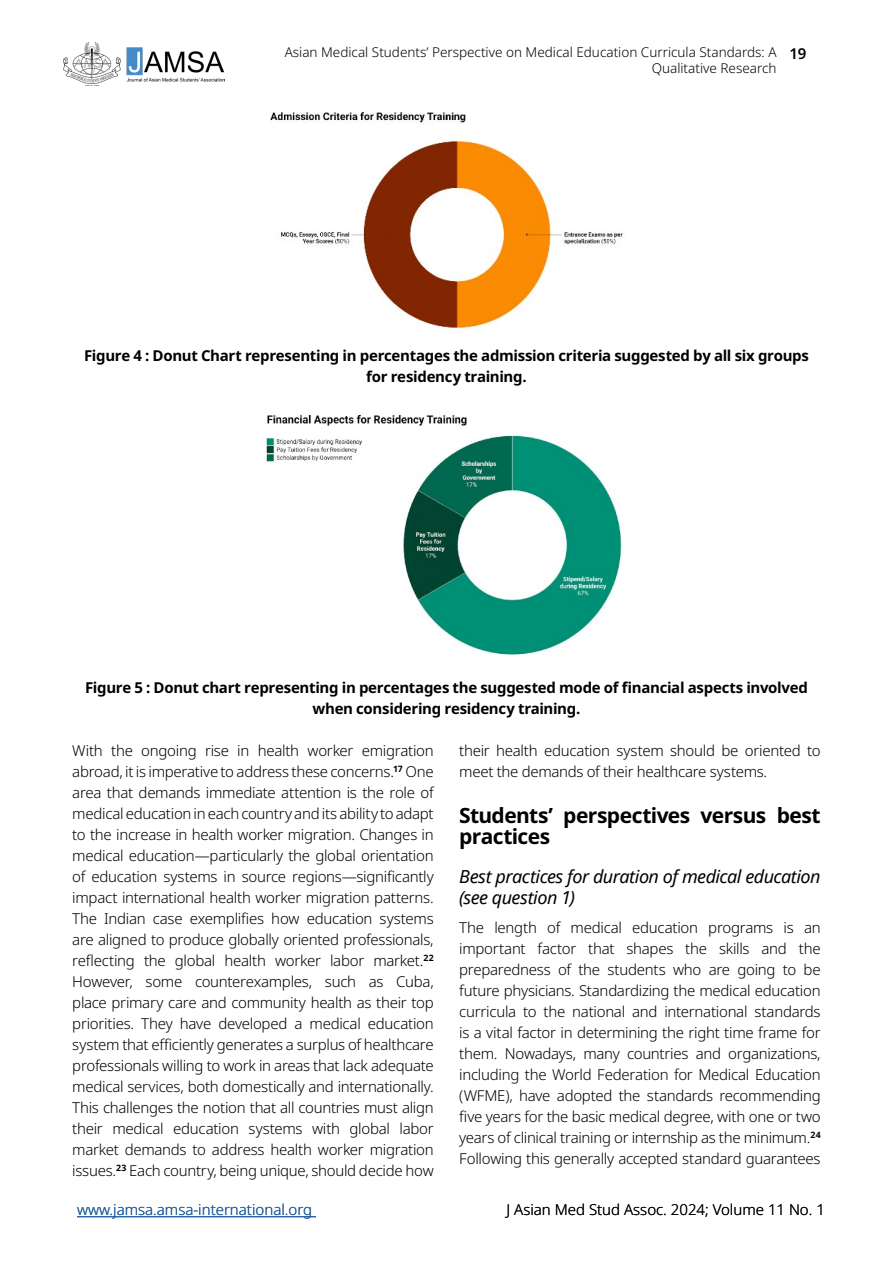
<style>
.page{position:relative;width:893px;height:1263px;background:#fff}
.page>*{position:absolute;margin:0;border:0;box-sizing:border-box;transform-origin:0 0}
.Heading_2_Content{font:700 21px/21px "Noto Sans";letter-spacing:-.025em;color:#000}
.Heading_3_Content{font:italic 18px/21px "Noto Sans";letter-spacing:-.03em;color:#000}
.Main_Body_Text{font:300 15px/21px "Noto Sans";letter-spacing:-.02em;color:#000;text-align:justify}
.Table_Figure_Caption{font:700 15px/21px "Noto Sans";letter-spacing:-.02em;color:#000;text-align:center}
.Main_Body_Text-2{font:300 15px "Noto Sans";color:#000}
.t1{font:300 15px "Noto Sans";color:#215e9e}
.t2{font:600 15px "Noto Sans";color:#000}
.t3{font:300 13.5px/16.2px "Noto Sans";color:#000;text-align:right}
</style>
<div class="page">
<img style="left:64px;top:43px;width:161px;height:41px">
<img style="left:270px;top:111px;width:353px;height:218px">
<img style="left:266px;top:414px;width:356px;height:241px">
<hr style="left:77px;top:1216px;width:239px;height:1px;background:#215e9e">
<p class="t3" style="left:285px;top:44px;width:493px">Asian Medical Students’ Perspective on Medical Education Curricula Standards: A<br>Qualitative Research</p>
<p class="t2" style="left:789px;top:43px;width:19px">19</p>
<p class="Table_Figure_Caption" style="left:84px;top:346px;width:726px">Figure 4 : Donut Chart representing in percentages the admission criteria suggested by all six groups for residency training.</p>
<p class="Table_Figure_Caption" style="left:85px;top:678px;width:724px">Figure 5 : Donut chart representing in percentages the suggested mode of financial aspects involved when considering residency training.</p>
<p class="Main_Body_Text" style="left:72px;top:740px;width:363px">With the ongoing rise in health worker emigration abroad, it is imperative to address these concerns.<sup>17</sup> One area that demands immediate attention is the role of medical education in each country and its ability to adapt to the increase in health worker migration. Changes in medical education—particularly the global orientation of education systems in source regions—significantly impact international health worker migration patterns.<br>The Indian case exemplifies how education systems are aligned to produce globally oriented professionals, reflecting the global health worker labor market.<sup>22<br></sup>However, some counterexamples, such as Cuba, place primary care and community health as their top priorities. They have developed a medical education system that efficiently generates a surplus of healthcare professionals willing to work in areas that lack adequate medical services, both domestically and internationally.<br>This challenges the notion that all countries must align their medical education systems with global labor market demands to address health worker migration issues.<sup>23</sup> Each country, being unique, should decide how</p>
<p class="Main_Body_Text" style="left:459px;top:740px;width:363px">their health education system should be oriented to meet the demands of their healthcare systems.</p>
<p class="Heading_2_Content" style="left:459px;top:806px;width:363px">Students’ perspectives versus best practices</p>
<p class="Heading_3_Content" style="left:459px;top:865px;width:363px">Best practices for duration of medical education (see question 1)</p>
<p class="Main_Body_Text" style="left:459px;top:917px;width:363px">The length of medical education programs is an important factor that shapes the skills and the preparedness of the students who are going to be future physicians. Standardizing the medical education curricula to the national and international standards is a vital factor in determining the right time frame for them. Nowadays, many countries and organizations, including the World Federation for Medical Education (WFME), have adopted the standards recommending five years for the basic medical degree, with one or two years of clinical training or internship as the minimum.<sup>24<br></sup>Following this generally accepted standard guarantees</p>
<p class="t1" style="left:77px;top:1199px;width:237px">www.jamsa.amsa-international.org</p>
<p class="Main_Body_Text-2" style="left:507px;top:1199px;width:320px">J Asian Med Stud Assoc. 2024; Volume 11 No. 1</p>
</div>
